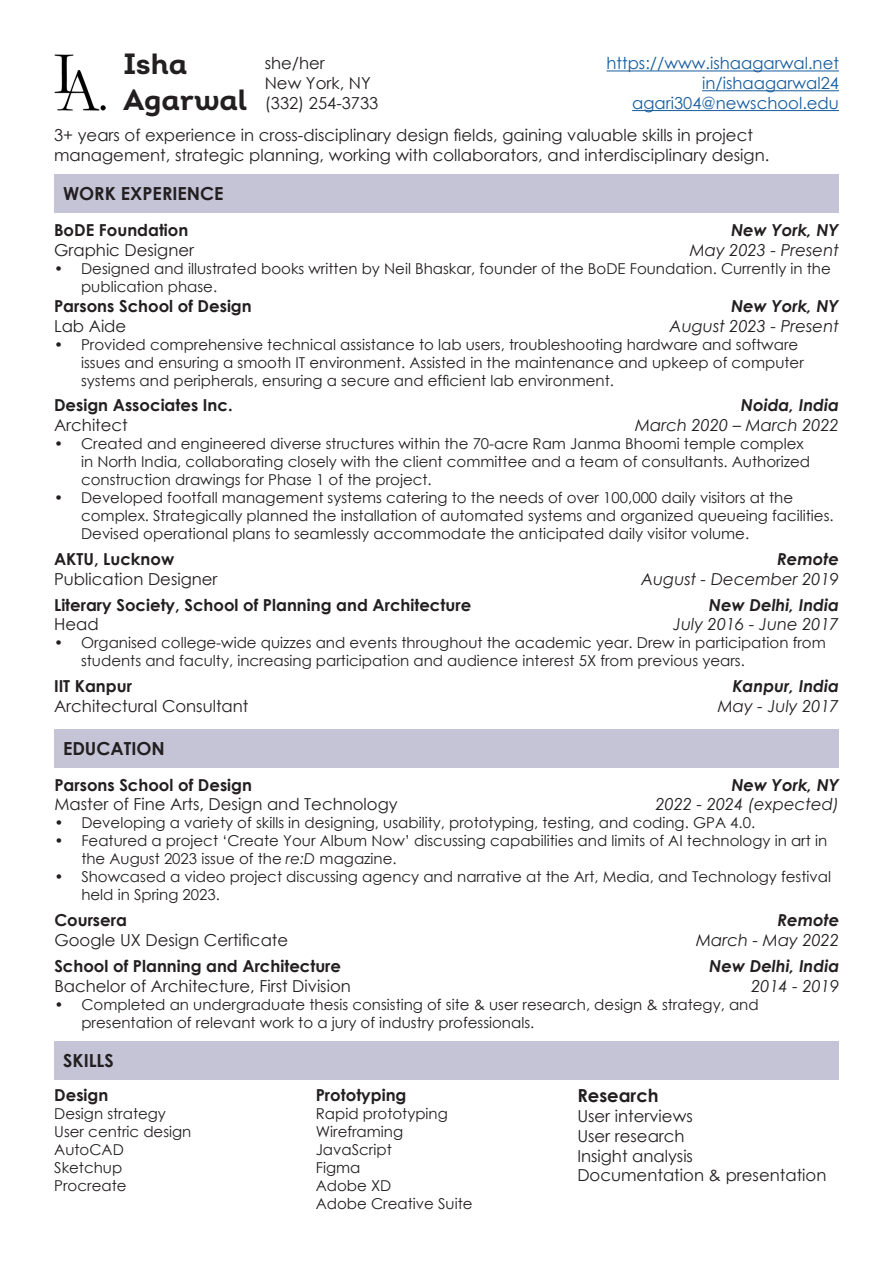
<style>
.page{position:relative;width:893px;height:1263px;background:#fff}
.page>*{position:absolute;margin:0;border:0;box-sizing:border-box;transform-origin:0 0}
.t1{font:29.25px "Intro Trial Bd Alt";color:#231f20}
.t2{font:700 18px "Century Gothic";color:#231f20}
.t3{font:16.5px/19.8px "Century Gothic";color:#231f20}
.t4{font:700 16.5px "Century Gothic";color:#231f20}
.t5{font:italic 16.5px "Century Gothic";color:#231f20}
.t6{font:italic 700 16.5px "Century Gothic";color:#231f20}
.t7{font:16.5px "Century Gothic";color:#175d9e}
.t8{font:15px/18px "Century Gothic";color:#231f20}
.s1{font-style:italic}
</style>
<div class="page">
<img style="left:54px;top:54px;width:51px;height:57px">
<hr style="left:606px;top:70px;width:233px;height:1px;background:#175d9e">
<hr style="left:702px;top:90px;width:137px;height:1px;background:#175d9e">
<hr style="left:632px;top:110px;width:207px;height:1px;background:#175d9e">
<div style="left:54px;top:174px;width:785px;height:38px;background:#c5c4d7"></div>
<div style="left:54px;top:730px;width:785px;height:38px;background:#c5c4d7"></div>
<div style="left:54px;top:1042px;width:785px;height:38px;background:#c5c4d7"></div>
<p class="t1" style="left:123px;top:47px;width:66px">Isha</p>
<p class="t1" style="left:123px;top:82px;width:125px">Agarwal</p>
<p class="t3" style="left:54px;top:125px;width:717px">3+ years of experience in cross-disciplinary design fields, gaining valuable skills in project management, strategic planning, working with collaborators, and interdisciplinary design.</p>
<p class="t3" style="left:265px;top:53px;width:62px">she/her</p>
<p class="t7" style="left:606px;top:52px;width:234px">https://www.ishaagarwal.net</p>
<p class="t3" style="left:265px;top:73px;width:108px">New York, NY</p>
<p class="t7" style="left:702px;top:72px;width:138px">in/ishaagarwal24</p>
<p class="t3" style="left:265px;top:93px;width:115px">(332) 254-3733</p>
<p class="t7" style="left:632px;top:91px;width:208px">agari304@newschool.edu</p>
<p class="t2" style="left:63px;top:179px;width:162px">WORK EXPERIENCE</p>
<p class="t4" style="left:54px;top:218px;width:136px">BoDE Foundation</p>
<p class="t6" style="left:731px;top:218px;width:109px">New York, NY</p>
<p class="t3" style="left:54px;top:240px;width:142px">Graphic Designer</p>
<p class="t5" style="left:690px;top:239px;width:151px">May 2023 - Present</p>
<p class="t8" style="left:81px;top:259px;width:751px;text-indent:-27px">• Designed and illustrated books written by Neil Bhaskar, founder of the BoDE Foundation. Currently in the publication phase.</p>
<p class="t4" style="left:54px;top:293px;width:199px">Parsons School of Design</p>
<p class="t6" style="left:731px;top:293px;width:109px">New York, NY</p>
<p class="t3" style="left:54px;top:315px;width:74px">Lab Aide</p>
<p class="t5" style="left:670px;top:314px;width:171px">August 2023 - Present</p>
<p class="t8" style="left:81px;top:335px;width:724px;text-indent:-27px">• Provided comprehensive technical assistance to lab users, troubleshooting hardware and software issues and ensuring a smooth IT environment. Assisted in the maintenance and upkeep of computer systems and peripherals, ensuring a secure and efficient lab environment.</p>
<p class="t4" style="left:54px;top:393px;width:180px">Design Associates Inc.</p>
<p class="t6" style="left:741px;top:393px;width:100px">Noida, India</p>
<p class="t3" style="left:54px;top:415px;width:75px">Architect</p>
<p class="t5" style="left:635px;top:414px;width:205px">March 2020 – March 2022</p>
<p class="t8" style="left:81px;top:435px;width:730px;text-indent:-27px">• Created and engineered diverse structures within the 70-acre Ram Janma Bhoomi temple complex in North India, collaborating closely with the client committee and a team of consultants. Authorized construction drawings for Phase 1 of the project.</p>
<p class="t8" style="left:81px;top:489px;width:754px;text-indent:-27px">• Developed footfall management systems catering to the needs of over 100,000 daily visitors at the complex. Strategically planned the installation of automated systems and organized queueing facilities.<br>Devised operational plans to seamlessly accommodate the anticipated daily visitor volume.</p>
<p class="t4" style="left:54px;top:546px;width:122px">AKTU, Lucknow</p>
<p class="t6" style="left:777px;top:546px;width:63px">Remote</p>
<p class="t3" style="left:54px;top:569px;width:165px">Publication Designer</p>
<p class="t5" style="left:641px;top:567px;width:199px">August - December 2019</p>
<p class="t4" style="left:54px;top:592px;width:419px">Literary Society, School of Planning and Architecture</p>
<p class="t6" style="left:709px;top:592px;width:132px">New Delhi, India</p>
<p class="t3" style="left:54px;top:614px;width:46px">Head</p>
<p class="t5" style="left:673px;top:613px;width:167px">July 2016 - June 2017</p>
<p class="t8" style="left:81px;top:634px;width:746px;text-indent:-27px">• Organised college-wide quizzes and events throughout the academic year. Drew in participation from students and faculty, increasing participation and audience interest 5X from previous years.</p>
<p class="t4" style="left:54px;top:674px;width:79px">IIT Kanpur</p>
<p class="t6" style="left:732px;top:674px;width:108px">Kanpur, India</p>
<p class="t3" style="left:54px;top:696px;width:196px">Architectural Consultant</p>
<p class="t5" style="left:718px;top:695px;width:123px">May - July 2017</p>
<p class="t2" style="left:63px;top:735px;width:103px">EDUCATION</p>
<p class="t4" style="left:54px;top:772px;width:199px">Parsons School of Design</p>
<p class="t6" style="left:731px;top:772px;width:109px">New York, NY</p>
<p class="t3" style="left:54px;top:794px;width:345px">Master of Fine Arts, Design and Technology</p>
<p class="t5" style="left:656px;top:793px;width:185px">2022 - 2024 (expected)</p>
<p class="t8" style="left:54px;top:814px;width:702px">• Developing a variety of skills in designing, usability, prototyping, testing, and coding. GPA 4.0.</p>
<p class="t8" style="left:81px;top:832px;width:747px;text-indent:-27px">• Featured a project ‘Create Your Album Now’ discussing capabilities and limits of AI technology in art in the August 2023 issue of the <span class="s1">re:D</span> magazine.</p>
<p class="t8" style="left:81px;top:868px;width:751px;text-indent:-27px">• Showcased a video project discussing agency and narrative at the Art, Media, and Technology festival held in Spring 2023.</p>
<p class="t4" style="left:54px;top:908px;width:74px">Coursera</p>
<p class="t6" style="left:777px;top:908px;width:63px">Remote</p>
<p class="t3" style="left:54px;top:930px;width:235px">Google UX Design Certificate</p>
<p class="t5" style="left:696px;top:928px;width:145px">March - May 2022</p>
<p class="t4" style="left:54px;top:953px;width:288px">School of Planning and Architecture</p>
<p class="t6" style="left:709px;top:953px;width:132px">New Delhi, India</p>
<p class="t3" style="left:54px;top:975px;width:298px">Bachelor of Architecture, First Division</p>
<p class="t5" style="left:751px;top:974px;width:89px">2014 - 2019</p>
<p class="t8" style="left:81px;top:995px;width:679px;text-indent:-27px">• Completed an undergraduate thesis consisting of site &amp; user research, design &amp; strategy, and presentation of relevant work to a jury of industry professionals.</p>
<p class="t2" style="left:63px;top:1047px;width:52px">SKILLS</p>
<p class="t4" style="left:54px;top:1082px;width:56px">Design</p>
<p class="t8" style="left:54px;top:1104px;width:113px">Design strategy</p>
<p class="t8" style="left:54px;top:1122px;width:139px">User centric design</p>
<p class="t8" style="left:54px;top:1140px;width:71px">AutoCAD</p>
<p class="t8" style="left:54px;top:1158px;width:70px">Sketchup</p>
<p class="t8" style="left:54px;top:1176px;width:74px">Procreate</p>
<p class="t4" style="left:316px;top:1082px;width:92px">Prototyping</p>
<p class="t8" style="left:316px;top:1104px;width:134px">Rapid prototyping</p>
<p class="t8" style="left:316px;top:1122px;width:89px">Wireframing</p>
<p class="t8" style="left:316px;top:1140px;width:78px">JavaScript</p>
<p class="t8" style="left:316px;top:1158px;width:46px">Figma</p>
<p class="t8" style="left:316px;top:1176px;width:77px">Adobe XD</p>
<p class="t8" style="left:316px;top:1194px;width:158px">Adobe Creative Suite</p>
<p class="t2" style="left:577px;top:1082px;width:83px">Research</p>
<p class="t3" style="left:577px;top:1106px;width:117px">User interviews</p>
<p class="t3" style="left:577px;top:1125px;width:109px">User research</p>
<p class="t3" style="left:577px;top:1145px;width:117px">Insight analysis</p>
<p class="t3" style="left:577px;top:1165px;width:251px">Documentation &amp; presentation</p>
</div>
